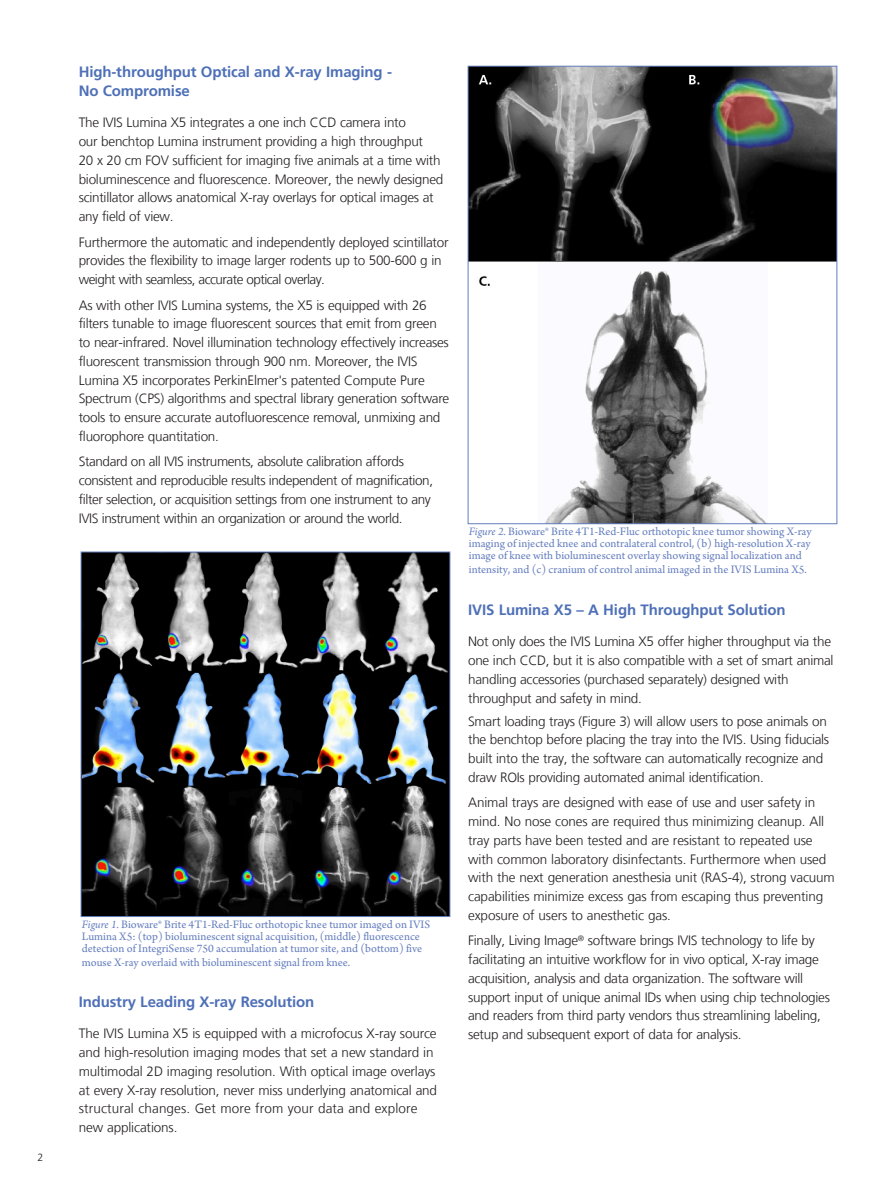
<style>
.page{position:relative;width:891px;height:1188px;background:#fff}
.page>*{position:absolute;margin:0;border:0;box-sizing:border-box;transform-origin:0 0}
.Paragraph_Head{font:700 15px/18.8px "Frutiger LT Com";letter-spacing:-.01em;color:#4e70b7}
.Paragraph_Head-2{font:300 13.5px/18.8px "Frutiger LT Com";letter-spacing:-.02em;color:#231f20}
.Photo_Captions_black{font:12px/12px "Arno Pro";color:#637dbe;text-align:justify}
.t1{font:300 10.5px "Frutiger LT Com";color:#231f20}
.s1{font-style:italic}
</style>
<div class="page">
<img style="left:470px;top:68px;width:365px;height:454px">
<img style="left:83px;top:554px;width:365px;height:361px">
<p class="t1" style="left:38px;top:1151px;width:7px">2</p>
<p class="Paragraph_Head" style="left:79px;top:63px;width:315px">High-throughput Optical and X-ray Imaging -<br>No Compromise</p>
<p class="Paragraph_Head-2" style="left:79px;top:114px;width:366px">The IVIS Lumina X5 integrates a one inch CCD camera into<br>our benchtop Lumina instrument providing a high throughput<br>20 x 20 cm FOV sufficient for imaging five animals at a time with bioluminescence and fluorescence. Moreover, the newly designed scintillator allows anatomical X-ray overlays for optical images at any field of view.</p>
<p class="Paragraph_Head-2" style="left:79px;top:233px;width:371px">Furthermore the automatic and independently deployed scintillator provides the flexibility to image larger rodents up to 500-600 g in weight with seamless, accurate optical overlay.</p>
<p class="Paragraph_Head-2" style="left:79px;top:296px;width:372px">As with other IVIS Lumina systems, the X5 is equipped with 26 filters tunable to image fluorescent sources that emit from green to near-infrared. Novel illumination technology effectively increases fluorescent transmission through 900 nm. Moreover, the IVIS Lumina X5 incorporates PerkinElmer's patented Compute Pure Spectrum (CPS) algorithms and spectral library generation software tools to ensure accurate autofluorescence removal, unmixing and fluorophore quantitation.</p>
<p class="Paragraph_Head-2" style="left:79px;top:453px;width:356px">Standard on all IVIS instruments, absolute calibration affords consistent and reproducible results independent of magnification, filter selection, or acquisition settings from one instrument to any IVIS instrument within an organization or around the world.</p>
<p class="Photo_Captions_black" style="left:82px;top:919px;width:350px;text-align:left"><span class="s1">Figure 1.</span> Bioware® Brite 4T1-Red-Fluc orthotopic knee tumor imaged on IVIS<br>Lumina X5: (top) bioluminescent signal acquisition, (middle) fluorescence detection of IntegriSense 750 accumulation at tumor site, and (bottom) five</p>
<p class="Photo_Captions_black" style="left:82px;top:957px;width:270px">mouse X-ray overlaid with bioluminescent signal from knee.</p>
<p class="Paragraph_Head" style="left:79px;top:992px;width:237px">Industry Leading X-ray Resolution</p>
<p class="Paragraph_Head-2" style="left:79px;top:1024px;width:360px">The IVIS Lumina X5 is equipped with a microfocus X-ray source and high-resolution imaging modes that set a new standard in multimodal 2D imaging resolution. With optical image overlays at every X-ray resolution, never miss underlying anatomical and structural changes. Get more from your data and explore new applications.</p>
<p class="Photo_Captions_black" style="left:469px;top:526px;width:344px"><span class="s1">Figure 2.</span> Bioware® Brite 4T1-Red-Fluc orthotopic knee tumor showing X-ray imaging of injected knee and contralateral control, (b) high-resolution X-ray image of knee with bioluminescent overlay showing signal localization and</p>
<p class="Photo_Captions_black" style="left:469px;top:564px;width:340px">intensity, and (c) cranium of control animal imaged in the IVIS Lumina X5.</p>
<p class="Paragraph_Head" style="left:468px;top:600px;width:319px">IVIS Lumina X5 – A High Throughput Solution</p>
<p class="Paragraph_Head-2" style="left:468px;top:633px;width:367px">Not only does the IVIS Lumina X5 offer higher throughput via the one inch CCD, but it is also compatible with a set of smart animal handling accessories (purchased separately) designed with throughput and safety in mind.</p>
<p class="Paragraph_Head-2" style="left:468px;top:712px;width:363px">Smart loading trays (Figure 3) will allow users to pose animals on the benchtop before placing the tray into the IVIS. Using fiducials built into the tray, the software can automatically recognize and draw ROIs providing automated animal identification.</p>
<p class="Paragraph_Head-2" style="left:468px;top:794px;width:368px">Animal trays are designed with ease of use and user safety in mind. No nose cones are required thus minimizing cleanup. All tray parts have been tested and are resistant to repeated use with common laboratory disinfectants. Furthermore when used with the next generation anesthesia unit (RAS-4), strong vacuum capabilities minimize excess gas from escaping thus preventing exposure of users to anesthetic gas.</p>
<p class="Paragraph_Head-2" style="left:468px;top:932px;width:363px">Finally, Living Image<sup>®</sup> software brings IVIS technology to life by facilitating an intuitive workflow for in vivo optical, X-ray image acquisition, analysis and data organization. The software will support input of unique animal IDs when using chip technologies and readers from third party vendors thus streamlining labeling, setup and subsequent export of data for analysis.</p>
</div>
